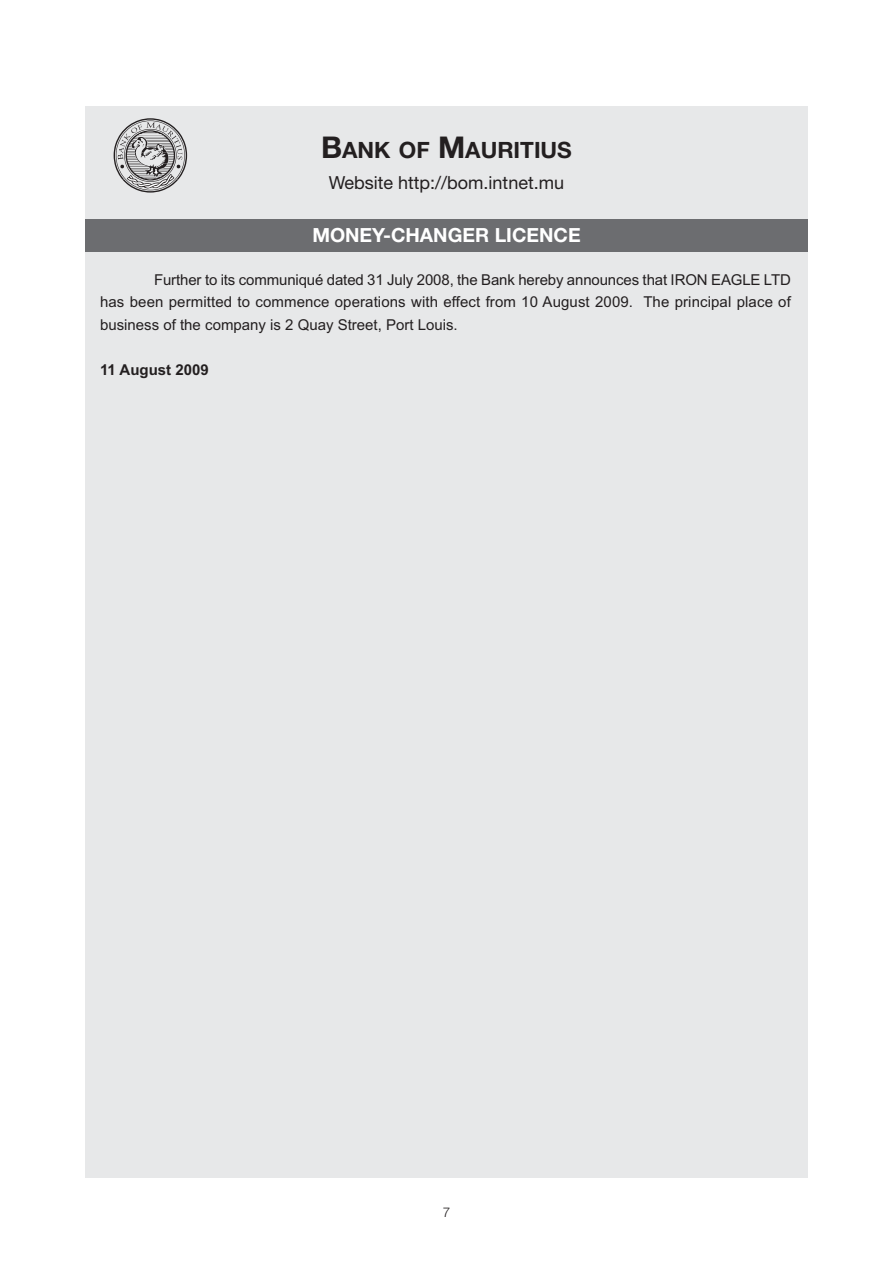
<style>
.page{position:relative;width:893px;height:1263px;background:#fff}
.page>*{position:absolute;margin:0;border:0;box-sizing:border-box;transform-origin:0 0}
.t1{font:700 22.5px "Helvetica Neue";color:#231f20}
.t2{font:700 19.5px "Helvetica Neue";color:#fff}
.t3{font:18px "Helvetica Neue";color:#231f20}
.t4{font:15px/22.5px "Arial";color:#231f20;text-align:justify}
.t5{font:700 15px "Arial";color:#231f20}
.t6{font:300 13.5px "Helvetica Neue";color:#231f20}
.s1{font-size:30px}
</style>
<div class="page">
<div style="left:85px;top:106px;width:723px;height:1072px;background:#e7e8e9"></div>
<svg style="left:114px;top:118px;width:73px;height:75px"></svg>
<div style="left:85px;top:219px;width:723px;height:33px;background:#6c6d70"></div>
<h1 class="t1" style="left:321px;top:136px;width:252px"><span class="s1">B</span>ANK OF <span class="s1">M</span>AURITIUS</h1>
<p class="t3" style="left:329px;top:172px;width:237px">Website http://bom.intnet.mu</p>
<h2 class="t2" style="left:312px;top:222px;width:270px">MONEY-CHANGER LICENCE</h2>
<p class="t4" style="left:100px;top:268px;width:692px;text-indent:54px">Further to its communiqué dated 31 July 2008, the Bank hereby announces that IRON EAGLE LTD has been permitted to commence operations with effect from 10 August 2009. The principal place of business of the company is 2 Quay Street, Port Louis.</p>
<p class="t5" style="left:100px;top:361px;width:110px">11 August 2009</p>
<p class="t6" style="left:443px;top:1204px;width:9px">7</p>
</div>
